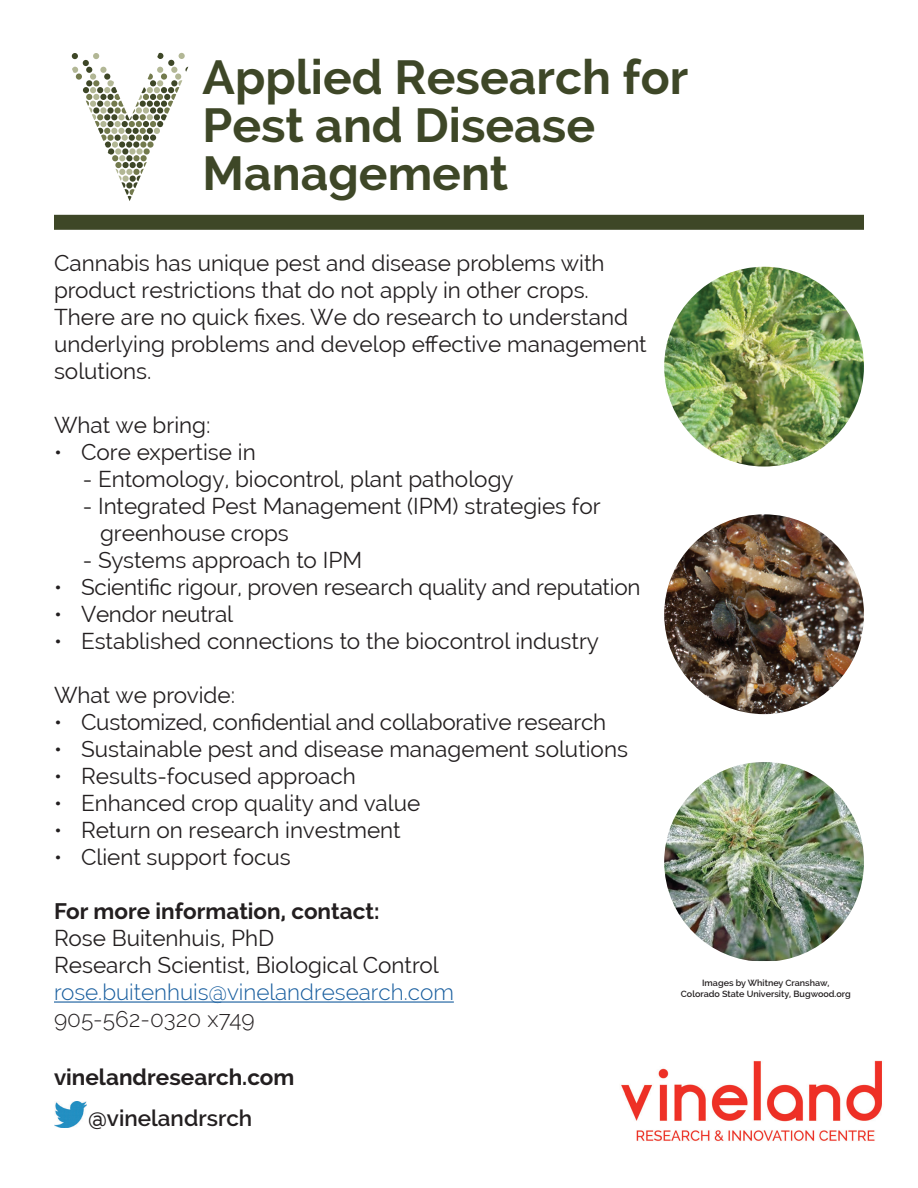
<style>
.page{position:relative;width:918px;height:1188px;background:#fff}
.page>*{position:absolute;margin:0;border:0;box-sizing:border-box;transform-origin:0 0}
.t1{font:700 48px/48px "Raleway";color:#3e4727}
.t2{font:22.5px/27px "Raleway";color:#231f20}
.t3{font:700 22.5px "Raleway";color:#231f20}
.t4{font:300 22.5px "Raleway";color:#175d9e}
.t5{font:300 22.5px "Raleway";color:#231f20}
.t6{font:600 22.5px "Raleway";color:#231f20}
.t7{font:600 9px/10.8px "Raleway";color:#231f20;text-align:center}
</style>
<div class="page">
<img style="left:621px;top:1060px;width:261px;height:82px">
<img style="left:664px;top:267px;width:200px;height:200px;border-radius:100px">
<img style="left:664px;top:514px;width:200px;height:200px;border-radius:100px">
<img style="left:664px;top:762px;width:200px;height:200px;border-radius:100px">
<hr style="left:54px;top:1001px;width:400px;height:2px;background:#175d9e">
<div style="left:54px;top:215px;width:810px;height:15px;background:#3e4727"></div>
<img style="left:54px;top:1102px;width:32px;height:26px">
<svg style="left:71px;top:52px;width:118px;height:149px"></svg>
<h1 class="t1" style="left:203px;top:53px;width:487px">Applied Research for<br>Pest and Disease<br>Management</h1>
<p class="t2" style="left:54px;top:250px;width:594px">Cannabis has unique pest and disease problems with product restrictions that do not apply in other crops.<br>There are no quick fixes. We do research to understand underlying problems and develop effective management solutions.</p>
<p class="t2" style="left:54px;top:412px;width:158px">What we bring:</p>
<p class="t2" style="left:54px;top:439px;width:203px">• Core expertise in</p>
<p class="t2" style="left:83px;top:466px;width:432px">- Entomology, biocontrol, plant pathology</p>
<p class="t2" style="left:100px;top:493px;width:502px;text-indent:-17px">- Integrated Pest Management (IPM) strategies for greenhouse crops</p>
<p class="t2" style="left:83px;top:547px;width:281px">- Systems approach to IPM</p>
<p class="t2" style="left:54px;top:574px;width:588px">• Scientific rigour, proven research quality and reputation</p>
<p class="t2" style="left:54px;top:601px;width:181px">• Vendor neutral</p>
<p class="t2" style="left:54px;top:628px;width:547px">• Established connections to the biocontrol industry</p>
<p class="t2" style="left:54px;top:682px;width:183px">What we provide:</p>
<p class="t2" style="left:54px;top:709px;width:554px">• Customized, confidential and collaborative research</p>
<p class="t2" style="left:54px;top:736px;width:575px">• Sustainable pest and disease management solutions</p>
<p class="t2" style="left:54px;top:763px;width:303px">• Results-focused approach</p>
<p class="t2" style="left:54px;top:790px;width:368px">• Enhanced crop quality and value</p>
<p class="t2" style="left:54px;top:817px;width:348px">• Return on research investment</p>
<p class="t2" style="left:54px;top:844px;width:238px">• Client support focus</p>
<p class="t3" style="left:54px;top:899px;width:327px">For more information, contact:</p>
<p class="t2" style="left:54px;top:925px;width:386px">Rose Buitenhuis, PhD<br>Research Scientist, Biological Control</p>
<p class="t4" style="left:54px;top:979px;width:401px">rose.buitenhuis@vinelandresearch.com</p>
<p class="t5" style="left:54px;top:1006px;width:202px">905-562-0320 x749</p>
<p class="t3" style="left:54px;top:1064px;width:242px">vinelandresearch.com</p>
<p class="t6" style="left:88px;top:1105px;width:166px">@vinelandrsrch</p>
<p class="t7" style="left:681px;top:977px;width:172px">Images by Whitney Cranshaw,<br>Colorado State University, Bugwood.org</p>
</div>
